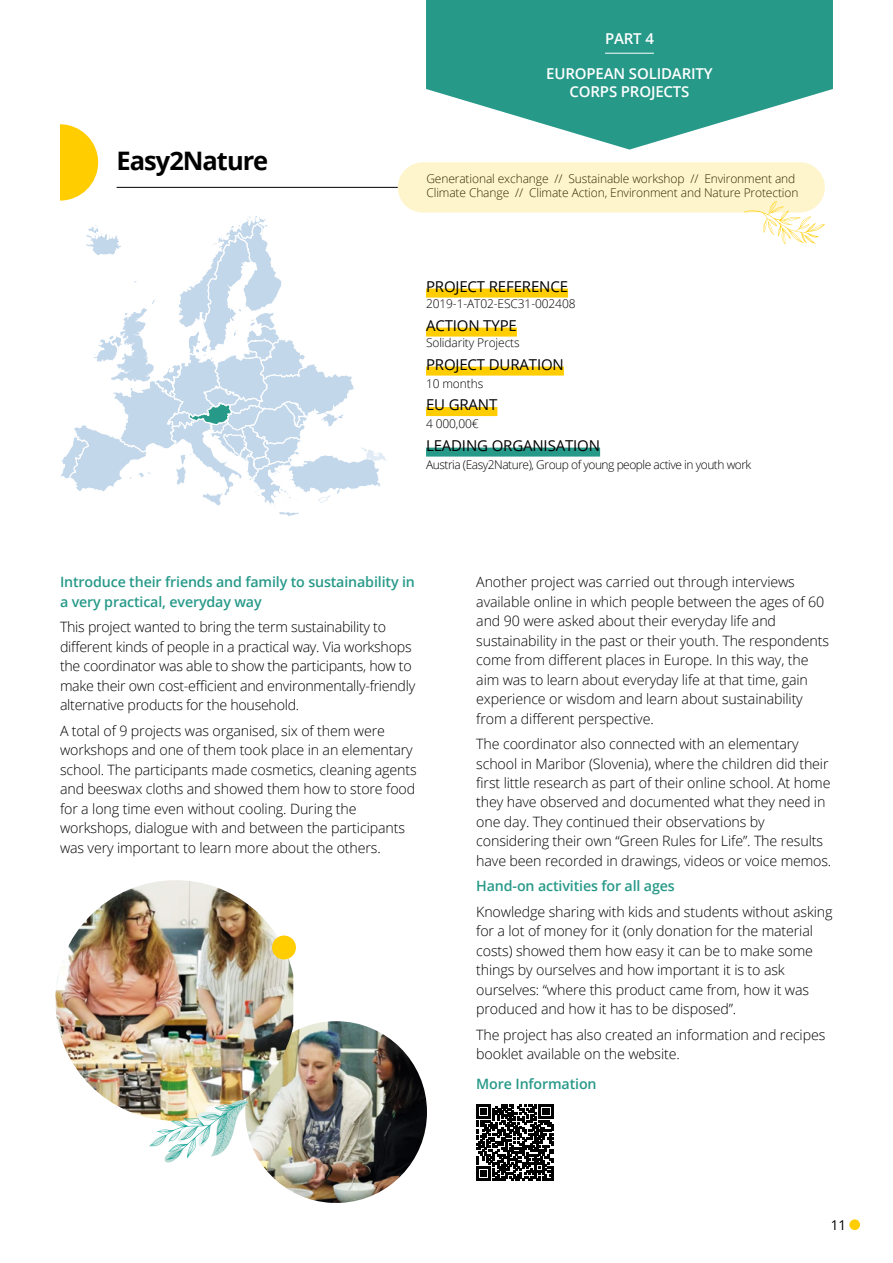
<style>
.page{position:relative;width:893px;height:1263px;background:#fff}
.page>*{position:absolute;margin:0;border:0;box-sizing:border-box;transform-origin:0 0}
.t1{font:700 25.5px "Open Sans";letter-spacing:-.04em;color:#000}
.t2{font:15px "Open Sans";letter-spacing:-.01em;color:#000}
.t3{font:600 15px/18px "Open Sans";letter-spacing:-.01em;color:#fff;text-align:center}
.t4{font:300 14.25px/19.5px "Open Sans";letter-spacing:-.01em;color:#000}
.t5{font:600 14.25px/19.5px "Open Sans";letter-spacing:-.01em;color:#279989}
.t6{font:13.5px "Open Sans";color:#000}
.t7{font:300 12px/13.5px "Open Sans";letter-spacing:-.01em;color:#000}
.t8{font:300 12px "Open Sans";letter-spacing:-.04em;color:#000}
</style>
<div class="page">
<div style="left:849px;top:1219px;width:11px;height:11px;background:#ffcd00;border-radius:50%"></div>
<svg style="left:426px;top:0;width:407px;height:150px;fill:#279989"></svg>
<svg style="left:61px;top:216px;width:326px;height:300px"></svg>
<svg style="left:60px;top:124px;width:38px;height:77px"></svg>
<hr style="left:605px;top:53px;width:49px;height:1px;background:#fff">
<div style="left:426px;top:289px;width:142px;height:9px;background:#ffcd00"></div>
<div style="left:426px;top:328px;width:91px;height:9px;background:#ffcd00"></div>
<div style="left:426px;top:367px;width:138px;height:9px;background:#ffcd00"></div>
<div style="left:426px;top:407px;width:71px;height:9px;background:#ffcd00"></div>
<div style="left:426px;top:448px;width:174px;height:9px;background:#279989"></div>
<svg style="left:476px;top:1104px;width:77px;height:77px"></svg>
<img style="left:245px;top:1021px;width:182px;height:182px;border-radius:90px">
<img style="left:55px;top:880px;width:238px;height:241px">
<hr style="left:117px;top:187px;width:281px;height:1px;background:#000">
<div style="left:398px;top:162px;width:427px;height:51px;background:#fff5cd;border-radius:25px"></div>
<svg style="left:744px;top:201px;width:81px;height:43px"></svg>
<div style="left:272px;top:935px;width:24px;height:24px;background:#ffcd00;border-radius:50%"></div>
<img style="left:149px;top:1097px;width:100px;height:65px">
<h1 class="t1" style="left:117px;top:142px;width:153px">Easy2Nature</h1>
<p class="t3" style="left:605px;top:29px;width:50px">PART 4</p>
<p class="t3" style="left:546px;top:64px;width:168px">EUROPEAN SOLIDARITY<br>CORPS PROJECTS</p>
<p class="t7" style="left:426px;top:172px;width:374px">Generational exchange // Sustainable workshop // Environment and<br>Climate Change // Climate Action, Environment and Nature Protection</p>
<p class="t2" style="left:426px;top:276px;width:144px">PROJECT REFERENCE</p>
<p class="t7" style="left:426px;top:297px;width:151px">2019-1-AT02-ESC31-002408</p>
<p class="t2" style="left:426px;top:315px;width:92px">ACTION TYPE</p>
<p class="t7" style="left:426px;top:336px;width:95px">Solidarity Projects</p>
<p class="t2" style="left:426px;top:354px;width:139px">PROJECT DURATION</p>
<p class="t7" style="left:426px;top:376px;width:59px">10 months</p>
<p class="t2" style="left:426px;top:394px;width:73px">EU GRANT</p>
<p class="t7" style="left:426px;top:417px;width:54px">4 000,00€</p>
<p class="t2" style="left:426px;top:435px;width:176px">LEADING ORGANISATION</p>
<p class="t8" style="left:426px;top:456px;width:327px">Austria (Easy2Nature), Group of young people active in youth work</p>
<p class="t5" style="left:60px;top:572px;width:356px">Introduce their friends and family to sustainability in a very practical, everyday way</p>
<p class="t4" style="left:60px;top:617px;width:357px">This project wanted to bring the term sustainability to different kinds of people in a practical way. Via workshops the coordinator was able to show the participants, how to make their own cost-efficient and environmentally-friendly alternative products for the household.</p>
<p class="t4" style="left:60px;top:720px;width:358px">A total of 9 projects was organised, six of them were workshops and one of them took place in an elementary school. The participants made cosmetics, cleaning agents and beeswax cloths and showed them how to store food for a long time even without cooling. During the workshops, dialogue with and between the participants was very important to learn more about the others.</p>
<p class="t4" style="left:476px;top:572px;width:354px">Another project was carried out through interviews available online in which people between the ages of 60 and 90 were asked about their everyday life and sustainability in the past or their youth. The respondents come from different places in Europe. In this way, the aim was to learn about everyday life at that time, gain experience or wisdom and learn about sustainability from a different perspective.</p>
<p class="t4" style="left:476px;top:734px;width:357px">The coordinator also connected with an elementary school in Maribor (Slovenia), where the children did their first little research as part of their online school. At home they have observed and documented what they need in one day. They continued their observations by considering their own “Green Rules for Life”. The results have been recorded in drawings, videos or voice memos.</p>
<p class="t5" style="left:476px;top:876px;width:200px">Hand-on activities for all ages</p>
<p class="t4" style="left:476px;top:902px;width:358px">Knowledge sharing with kids and students without asking for a lot of money for it (only donation for the material costs) showed them how easy it can be to make some things by ourselves and how important it is to ask ourselves: “where this product came from, how it was produced and how it has to be disposed”.</p>
<p class="t4" style="left:476px;top:1025px;width:351px">The project has also created an information and recipes booklet available on the website.</p>
<p class="t5" style="left:476px;top:1073px;width:122px">More Information</p>
<p class="t6" style="left:831px;top:1216px;width:17px">11</p>
</div>
